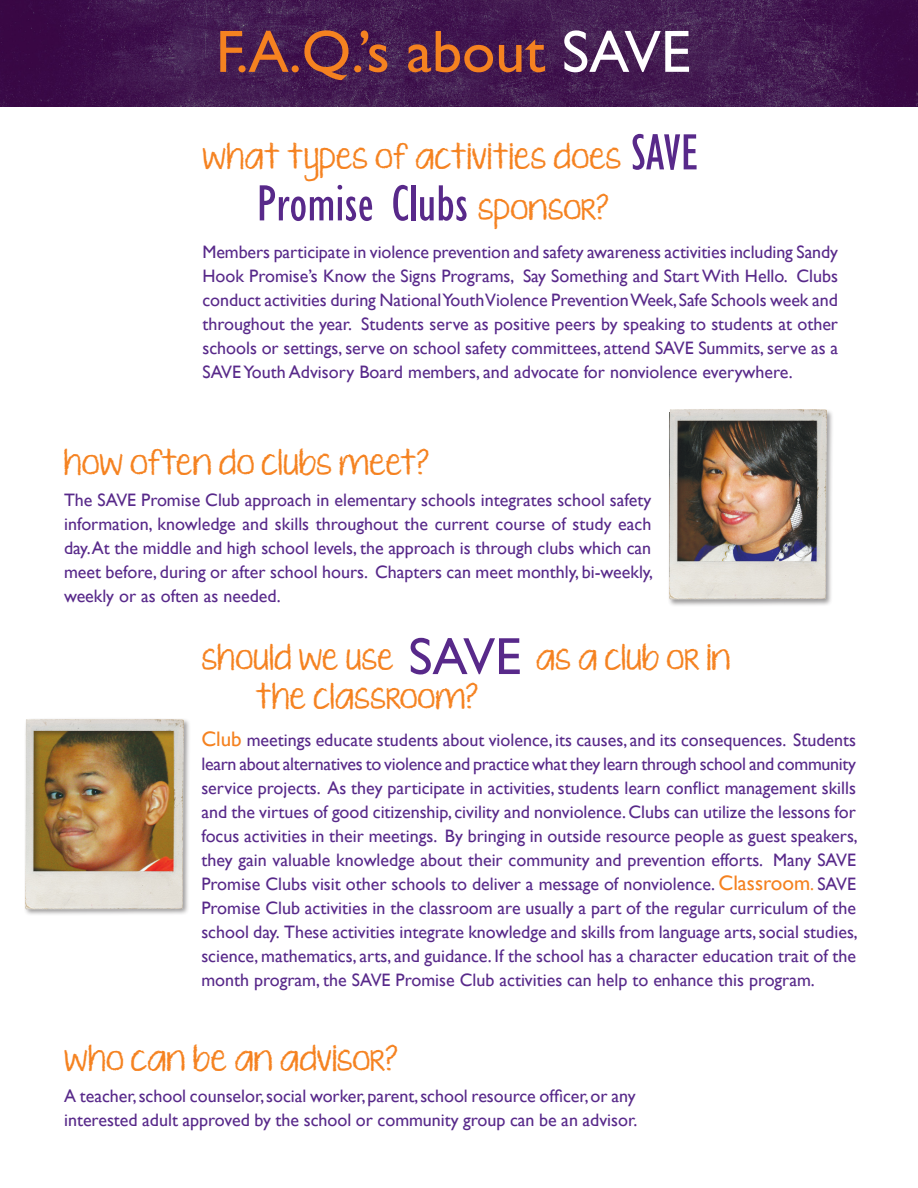
<style>
.page{position:relative;width:918px;height:1188px;background:#fff}
.page>*{position:absolute;margin:0;border:0;box-sizing:border-box;transform-origin:0 0}
.Headline{font:60px "Gill Sans";color:#f58220}
.t1{font:condensed 52.5px "Gill Sans";color:#58298a}
.t2{font:27px/39px "KG Ten Thousand Reasons";color:#f58220}
.Headline-2{font:18px/24px "Gill Sans";color:#58298a;text-align:justify}
.s1{color:#fff}
.s2{font-family:"Gill Sans";font-stretch:condensed;font-size:52.5px;color:#58298a}
.s3{font-family:"KG Ten Thousand Reasons";font-stretch:normal;font-size:27px;color:#f58220}
.s4{font-family:"Gill Sans";font-size:52.5px;color:#58298a}
.s5{font-size:21px;color:#f58220}
.s6{color:#f58220}
</style>
<div class="page">
<img style="left:0;top:0;width:918px;height:107px">
<img style="left:669px;top:409px;width:163px;height:197px">
<img style="left:25px;top:719px;width:164px;height:196px">
<p class="Headline" style="left:216px;top:17px;width:477px">F.A.Q.’s about <span class="s1">SAVE</span></p>
<p class="t2" style="left:202px;top:140px;width:499px">what types of activities does <span class="s2">SAVE</span></p>
<p class="t1" style="left:256px;top:172px;width:354px">Promise Clubs <span class="s3">sponsor?</span></p>
<p class="Headline-2" style="left:202px;top:241px;width:637px">Members participate in violence prevention and safety awareness activities including Sandy Hook Promise’s Know the Signs Programs, Say Something and Start With Hello. Clubs conduct activities during National Youth Violence Prevention Week, Safe Schools week and throughout the year. Students serve as positive peers by speaking to students at other schools or settings, serve on school safety committees, attend SAVE Summits, serve as a SAVE Youth Advisory Board members, and advocate for nonviolence everywhere.</p>
<p class="t2" style="left:64px;top:445px;width:367px">how often do clubs meet?</p>
<p class="Headline-2" style="left:64px;top:488px;width:591px">The SAVE Promise Club approach in elementary schools integrates school safety information, knowledge and skills throughout the current course of study each day. At the middle and high school levels, the approach is through clubs which can meet before, during or after school hours. Chapters can meet monthly, bi-weekly, weekly or as often as needed.</p>
<p class="t2" style="left:255px;top:640px;width:477px;text-indent:-54px">should we use <span class="s4">SAVE</span> as a club or in the classroom?</p>
<p class="Headline-2" style="left:201px;top:729px;width:658px"><span class="s5">Club</span> meetings educate students about violence, its causes, and its consequences. Students learn about alternatives to violence and practice what they learn through school and community service projects. As they participate in activities, students learn conflict management skills and the virtues of good citizenship, civility and nonviolence. Clubs can utilize the lessons for focus activities in their meetings. By bringing in outside resource people as guest speakers, they gain valuable knowledge about their community and prevention efforts. Many SAVE Promise Clubs visit other schools to deliver a message of nonviolence. <span class="s5">Classroom</span><span class="s6">.</span> SAVE Promise Club activities in the classroom are usually a part of the regular curriculum of the school day. These activities integrate knowledge and skills from language arts, social studies, science, mathematics, arts, and guidance. If the school has a character education trait of the month program, the SAVE Promise Club activities can help to enhance this program.</p>
<p class="t2" style="left:64px;top:1041px;width:335px">who can be an advisor?</p>
<p class="Headline-2" style="left:64px;top:1085px;width:575px">A teacher, school counselor, social worker, parent, school resource officer, or any interested adult approved by the school or community group can be an advisor.</p>
</div>
